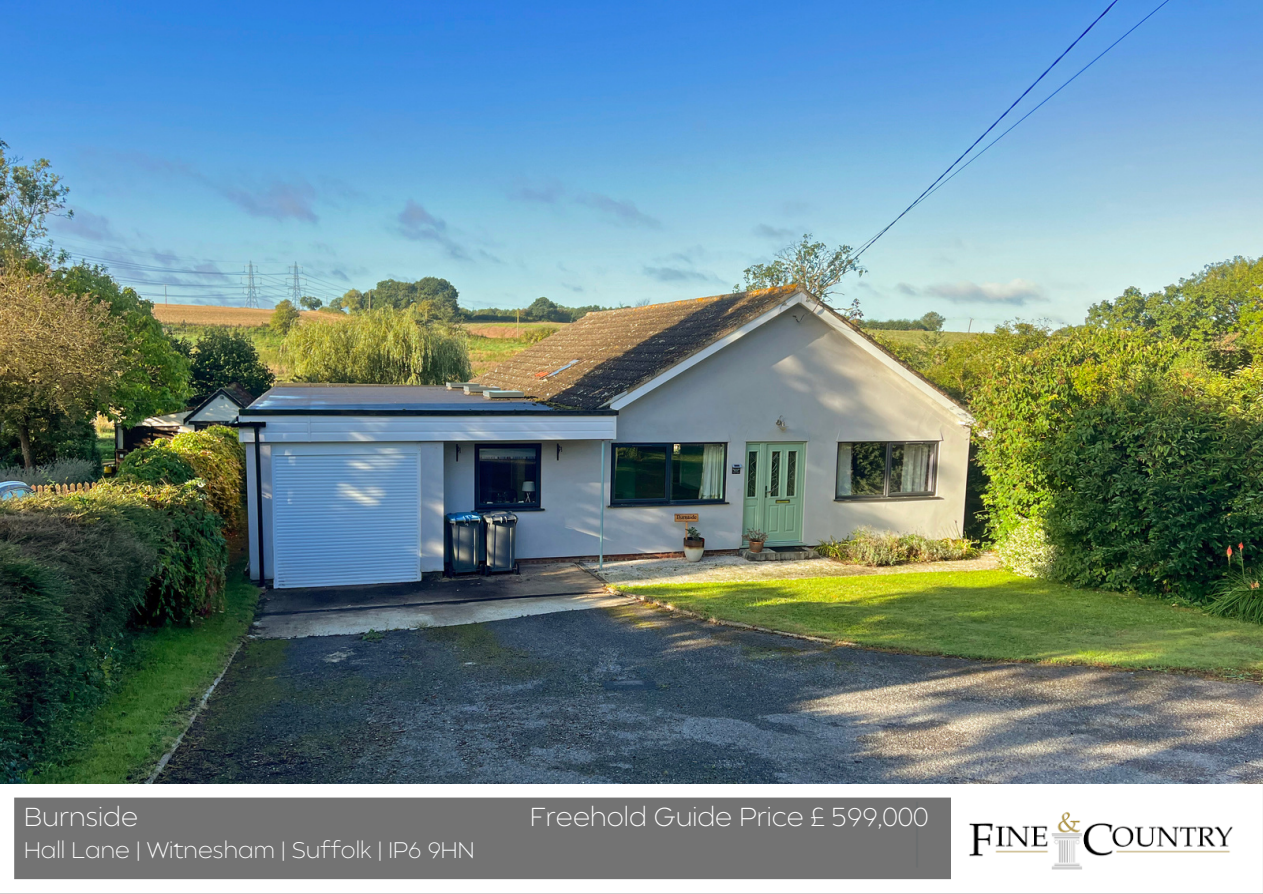
<style>
.page{position:relative;width:1263px;height:894px;background:#fff}
.page>*{position:absolute;margin:0;border:0;box-sizing:border-box;transform-origin:0 0}
.t1{font:73.35px "Nixie One";color:#6b6e6f}
.t2{font:200 25.95px "Balgin";color:#fff}
.t3{font:200 22.5px "Balgin";color:#fff}
.s1{color:#fcfeff}
</style>
<div class="page">
<svg style="left:0;top:783px;width:1263px;height:97px;fill:#737373"></svg>
<img style="left:951px;top:796px;width:299px;height:84px">
<img style="left:0;top:0;width:1263px;height:783px">
<h1 class="t1" style="left:908px;top:784px;width:20px">|</h1>
<p class="t2" style="left:24px;top:806px;width:115px">Burnside</p>
<p class="t2" style="left:530px;top:806px;width:400px">Freehold Guide Price £ 599,000</p>
<p class="t3" style="left:24px;top:840px;width:452px">Hall Lane | Witnesham | Suffolk | <span class="s1">IP6 9HN</span></p>
</div>
